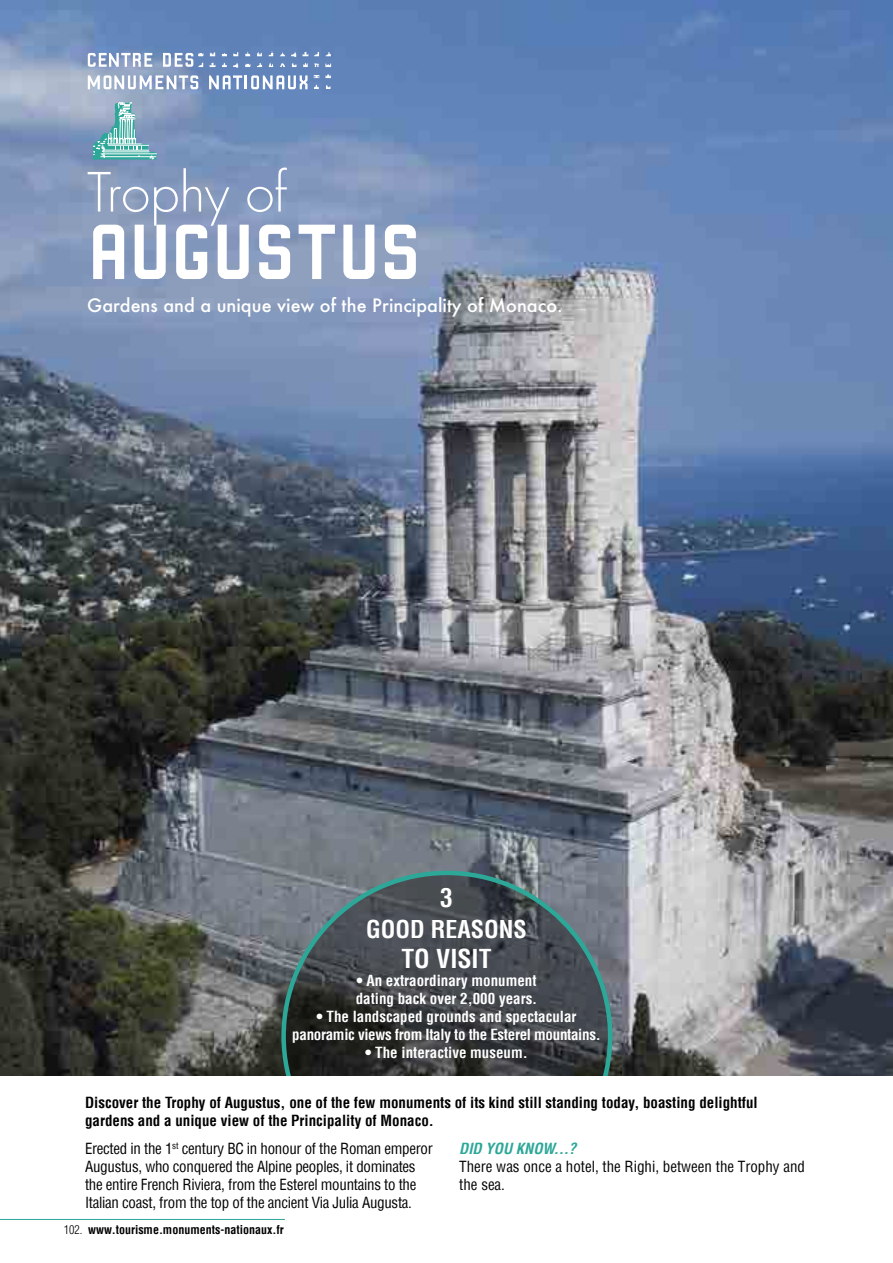
<style>
.page{position:relative;width:893px;height:1263px;background:#fff}
.page>*{position:absolute;margin:0;border:0;box-sizing:border-box;transform-origin:0 0}
.t1{font:82.5px "Robust CMN";letter-spacing:-.015em;color:#fff}
.t2{font:300 52.5px "Futura";color:#fff}
.t3{font:700 condensed 25.5px "Helvetica";color:#fff}
.t4{font:700 condensed 24px "Helvetica";color:#fff}
.t5{font:500 18px "Futura";color:#fff}
.t6{font:condensed 15px/18px "Helvetica";letter-spacing:-.02em;color:#000}
.t7{font:700 condensed 15px/18px "Helvetica";color:#000}
.t8{font:700 condensed 15px/18px "Helvetica";letter-spacing:-.02em;color:#fff;text-align:center}
.t9{font:700 condensed 15px/18px "Helvetica";color:#fff}
.t10{font:condensed 15px/18px "Helvetica";color:#000}
.t11{font:italic 700 condensed 15px "Helvetica";color:#2ca798}
.t12{font:700 condensed 12px "Helvetica";color:#000}
.s1{font-weight:300}
</style>
<div class="page">
<img style="left:0;top:0;width:893px;height:1076px">
<svg style="left:284px;top:873px;width:326px;height:326px"></svg>
<svg style="left:314px;top:52px;width:5px;height:4px"></svg>
<svg style="left:269px;top:51px;width:4px;height:5px"></svg>
<svg style="left:292px;top:63px;width:4px;height:4px"></svg>
<svg style="left:280px;top:63px;width:5px;height:4px"></svg>
<svg style="left:257px;top:63px;width:5px;height:4px"></svg>
<svg style="left:303px;top:51px;width:5px;height:5px"></svg>
<svg style="left:326px;top:52px;width:5px;height:4px"></svg>
<svg style="left:326px;top:85px;width:4px;height:4px"></svg>
<svg style="left:325px;top:74px;width:6px;height:4px"></svg>
<svg style="left:314px;top:75px;width:5px;height:3px"></svg>
<svg style="left:210px;top:52px;width:5px;height:4px"></svg>
<svg style="left:222px;top:62px;width:5px;height:5px"></svg>
<svg style="left:257px;top:52px;width:5px;height:4px"></svg>
<svg style="left:245px;top:51px;width:5px;height:5px"></svg>
<svg style="left:245px;top:63px;width:5px;height:4px"></svg>
<svg style="left:233px;top:52px;width:5px;height:4px"></svg>
<svg style="left:303px;top:62px;width:5px;height:5px"></svg>
<svg style="left:280px;top:51px;width:5px;height:5px"></svg>
<svg style="left:233px;top:62px;width:5px;height:6px"></svg>
<svg style="left:325px;top:64px;width:6px;height:3px"></svg>
<svg style="left:269px;top:62px;width:4px;height:5px"></svg>
<svg style="left:314px;top:84px;width:5px;height:5px"></svg>
<svg style="left:210px;top:62px;width:5px;height:5px"></svg>
<svg style="left:291px;top:51px;width:5px;height:6px"></svg>
<svg style="left:314px;top:63px;width:5px;height:4px"></svg>
<svg style="left:222px;top:53px;width:5px;height:3px"></svg>
<svg style="left:163px;top:52px;width:40px;height:15px"></svg>
<svg style="left:88px;top:53px;width:64px;height:14px"></svg>
<svg style="left:209px;top:75px;width:99px;height:14px"></svg>
<svg style="left:88px;top:75px;width:110px;height:14px"></svg>
<div style="left:0;top:1076px;width:893px;height:187px;background:#fff"></div>
<hr style="left:0;top:1219px;width:285px;height:1px;background:#2ca798">
<svg style="left:92px;top:102px;width:66px;height:58px"></svg>
<h2 class="t2" style="left:87px;top:161px;width:201px">Trophy of</h2>
<h1 class="t1" style="left:87px;top:207px;width:336px">AUGUSTUS</h1>
<p class="t5" style="left:87px;top:293px;width:477px">Gardens and a unique view of the Principality of Monaco.</p>
<h3 class="t3" style="left:440px;top:882px;width:14px">3</h3>
<h3 class="t4" style="left:366px;top:914px;width:162px">GOOD REASONS</h3>
<h3 class="t3" style="left:401px;top:943px;width:91px">TO VISIT</h3>
<p class="t9" style="left:356px;top:972px;width:183px">• An extraordinary monument dating back over 2,000 years.</p>
<p class="t8" style="left:292px;top:1008px;width:310px">• The landscaped grounds and spectacular panoramic views from Italy to the Esterel mountains.</p>
<p class="t9" style="left:365px;top:1044px;width:164px">• The interactive museum.</p>
<p class="t7" style="left:85px;top:1093px;width:674px">Discover the Trophy of Augustus, one of the few monuments of its kind still standing today, boasting delightful gardens and a unique view of the Principality of Monaco.</p>
<p class="t6" style="left:85px;top:1139px;width:349px">Erected in the 1<sup>st</sup> century BC in honour of the Roman emperor Augustus, who conquered the Alpine peoples, it dominates the entire French Riviera, from the Esterel mountains to the Italian coast, from the top of the ancient Via Julia Augusta.</p>
<p class="t11" style="left:459px;top:1139px;width:119px">DID YOU KNOW...?</p>
<p class="t10" style="left:459px;top:1157px;width:347px">There was once a hotel, the Righi, between the Trophy and the sea.</p>
<p class="t12" style="left:64px;top:1221px;width:221px"><span class="s1">102.</span> www.tourisme.monuments-nationaux.fr</p>
</div>
